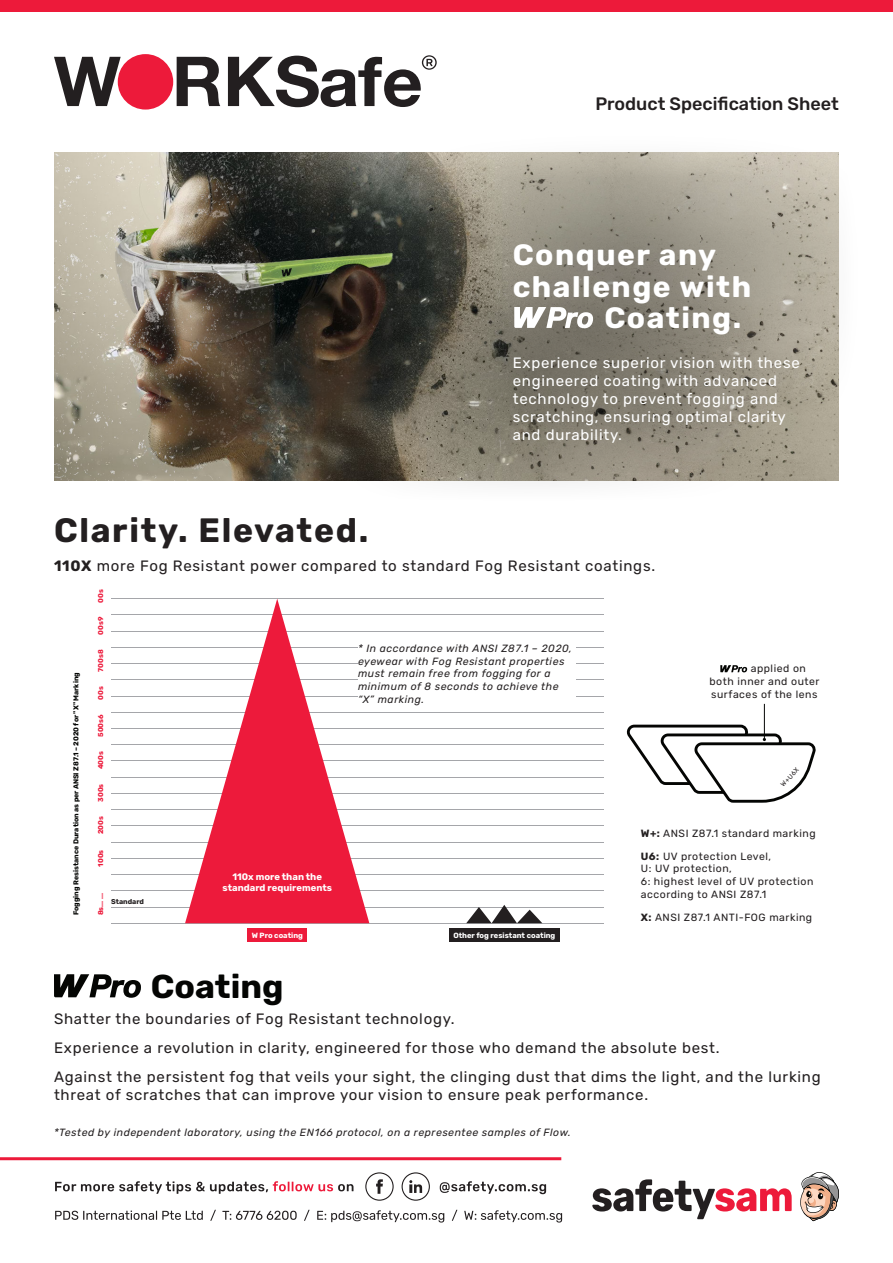
<style>
.page{position:relative;width:893px;height:1263px;background:#fff}
.page>*{position:absolute;margin:0;border:0;box-sizing:border-box;transform-origin:0 0}
.t1{font:700 33.75px "Rubik";letter-spacing:.05em;color:#231f20}
.t2{font:700 33px "Rubik";color:#040503}
.t3{font:700 29.4px/31.5px "Rubik";letter-spacing:.05em;color:#fff}
.t4{font:500 18px "Rubik";color:#231f20}
.t5{font:15px/18px "Rubik";letter-spacing:.05em;color:#231f20}
.t6{font:15px/18px "Rubik";letter-spacing:.05em;color:#fff}
.t7{font:italic 10.5px/12.6px "Rubik";letter-spacing:.05em;color:#231f20}
.t8{font:10.5px/12.6px "Rubik";letter-spacing:.05em;color:#231f20}
.t9{font:700 9.45px/11.4px "Rubik";color:#fff;text-align:center}
.t10{font:700 7.5px "Rubik";color:#fff}
.t11{font:700 7.05px "Rubik";color:#040503}
.t12{font:700 7.05px "Rubik";color:#ed1a3b}
.t13{font:700 7.05px "Rubik";color:#231f20}
.t14{font:6.6px "Rubik";color:#231f20}
.s1{font-weight:700}
</style>
<div class="page">
<svg style="left:54px;top:57px;width:67px;height:49px"></svg>
<svg style="left:177px;top:57px;width:43px;height:49px"></svg>
<div style="left:118px;top:54px;width:55px;height:56px;background:#ed1a3a;border-radius:50%"></div>
<svg style="left:228px;top:55px;width:209px;height:52px"></svg>
<div style="left:0;top:0;width:893px;height:12px;background:#ed1a3a"></div>
<hr style="left:0;top:1157px;width:561px;height:3px;background:#ed1a3a">
<svg style="left:592px;top:1179px;width:200px;height:40px"></svg>
<svg style="left:800px;top:1172px;width:39px;height:49px"></svg>
<svg style="left:55px;top:1210px;width:507px;height:12px"></svg>
<svg style="left:55px;top:1172px;width:491px;height:29px"></svg>
<img style="left:54px;top:153px;width:785px;height:327px">
<svg style="left:366px;top:152px;width:473px;height:288px;background:#9d998b"></svg>
<svg style="left:269px;top:252px;width:518px;height:232px;background:#656154"></svg>
<svg style="left:504px;top:328px;width:319px;height:149px;background:#8c8678"></svg>
<hr style="left:764px;top:704px;width:1px;height:35px;background:#040503">
<svg style="left:626px;top:723px;width:189px;height:80px"></svg>
<div style="left:449px;top:929px;width:111px;height:13px;background:#231f20"></div>
<hr style="left:111px;top:923px;width:493px;height:1px;background:#a5a6aa">
<hr style="left:111px;top:907px;width:493px;height:1px;background:#a5a6aa">
<hr style="left:111px;top:890px;width:493px;height:1px;background:#a5a6aa">
<hr style="left:111px;top:874px;width:493px;height:1px;background:#a5a6aa">
<hr style="left:111px;top:858px;width:493px;height:1px;background:#a5a6aa">
<hr style="left:111px;top:842px;width:493px;height:1px;background:#a5a6aa">
<hr style="left:111px;top:826px;width:493px;height:1px;background:#a5a6aa">
<hr style="left:111px;top:809px;width:493px;height:1px;background:#a5a6aa">
<hr style="left:111px;top:793px;width:493px;height:1px;background:#a5a6aa">
<hr style="left:111px;top:777px;width:493px;height:1px;background:#a5a6aa">
<hr style="left:111px;top:761px;width:493px;height:1px;background:#a5a6aa">
<hr style="left:111px;top:744px;width:493px;height:1px;background:#a5a6aa">
<hr style="left:111px;top:728px;width:493px;height:1px;background:#a5a6aa">
<hr style="left:111px;top:712px;width:493px;height:1px;background:#a5a6aa">
<hr style="left:111px;top:696px;width:493px;height:1px;background:#a5a6aa">
<hr style="left:111px;top:679px;width:493px;height:1px;background:#a5a6aa">
<hr style="left:111px;top:663px;width:493px;height:1px;background:#a5a6aa">
<hr style="left:111px;top:647px;width:493px;height:1px;background:#a5a6aa">
<hr style="left:111px;top:631px;width:493px;height:1px;background:#a5a6aa">
<hr style="left:111px;top:615px;width:493px;height:1px;background:#a5a6aa">
<hr style="left:111px;top:598px;width:493px;height:1px;background:#a5a6aa">
<div style="left:247px;top:929px;width:60px;height:13px;background:#ed1a3b"></div>
<svg style="left:185px;top:599px;width:184px;height:324px;fill:#ed1a3b"></svg>
<svg style="left:466px;top:905px;width:76px;height:18px"></svg>
<svg style="left:54px;top:974px;width:87px;height:24px"></svg>
<svg style="left:720px;top:665px;width:27px;height:7px"></svg>
<svg style="left:514px;top:307px;width:79px;height:21px"></svg>
<div style="left:358px;top:642px;width:217px;height:60px;background:#fff"></div>
<p class="t4" style="left:595px;top:90px;width:245px">Product Specification Sheet</p>
<p class="t3" style="left:513px;top:239px;width:240px">Conquer any challenge with</p>
<p class="t3" style="left:604px;top:302px;width:138px">Coating.</p>
<p class="t1" style="left:54px;top:510px;width:316px">Clarity. Elevated.</p>
<p class="t6" style="left:513px;top:355px;width:289px">Experience superior vision with these engineered coating with advanced technology to prevent fogging and scratching, ensuring optimal clarity and durability.</p>
<p class="t5" style="left:54px;top:557px;width:603px"><span class="s1">110X</span> more Fog Resistant power compared to standard Fog Resistant coatings.</p>
<p class="t12" style="left:96px;top:602px;width:15px;rotate:-90deg">00s</p>
<p class="t11" style="left:72px;top:915px;width:245px;rotate:-90deg">Fogging Resistance Duration as per ANSI Z87.1 – 2020 for "X" Marking</p>
<p class="t12" style="left:96px;top:635px;width:20px;rotate:-90deg">00s9</p>
<p class="t12" style="left:96px;top:672px;width:24px;rotate:-90deg">700s8</p>
<p class="t12" style="left:96px;top:700px;width:15px;rotate:-90deg">00s</p>
<p class="t12" style="left:96px;top:737px;width:24px;rotate:-90deg">500s6</p>
<p class="t12" style="left:96px;top:769px;width:20px;rotate:-90deg">400s</p>
<p class="t12" style="left:96px;top:802px;width:20px;rotate:-90deg">300s</p>
<p class="t12" style="left:96px;top:834px;width:20px;rotate:-90deg">200s</p>
<p class="t12" style="left:96px;top:867px;width:19px;rotate:-90deg">100s</p>
<p class="t12" style="left:96px;top:915px;width:24px;rotate:-90deg">8s... ...</p>
<p class="t13" style="left:111px;top:898px;width:34px">Standard</p>
<p class="t7" style="left:358px;top:643px;width:215px">* In accordance with ANSI Z87.1 – 2020, eyewear with Fog Resistant properties must remain free from fogging for a minimum of 8 seconds to achieve the “X” marking.</p>
<p class="t9" style="left:223px;top:871px;width:111px">110x more than the standard requirements</p>
<p class="t10" style="left:252px;top:931px;width:53px">W Pro coating</p>
<p class="t10" style="left:453px;top:931px;width:103px">Other fog resistant coating</p>
<p class="t8" style="left:709px;top:663px;width:112px;text-indent:41px">applied on both inner and outer surfaces of the lens</p>
<p class="t14" style="left:778px;top:782px;width:25px;rotate:-47deg">W+U6X</p>
<p class="t8" style="left:641px;top:827px;width:176px"><span class="s1">W+:</span> ANSI Z87.1 standard marking</p>
<p class="t8" style="left:641px;top:850px;width:174px"><span class="s1">U6:</span> UV protection Level,<br>U: UV protection,<br>6: highest level of UV protection according to ANSI Z87.1</p>
<p class="t8" style="left:641px;top:911px;width:173px"><span class="s1">X:</span> ANSI Z87.1 ANTI-FOG marking</p>
<p class="t2" style="left:151px;top:967px;width:134px">Coating</p>
<p class="t5" style="left:54px;top:1011px;width:402px">Shatter the boundaries of Fog Resistant technology.</p>
<p class="t5" style="left:54px;top:1039px;width:667px">Experience a revolution in clarity, engineered for those who demand the absolute best.</p>
<p class="t5" style="left:54px;top:1068px;width:768px">Against the persistent fog that veils your sight, the clinging dust that dims the light, and the lurking threat of scratches that can improve your vision to ensure peak performance.</p>
<p class="t7" style="left:54px;top:1126px;width:518px">*Tested by independent laboratory, using the EN166 protocol, on a representee samples of Flow.</p>
</div>
